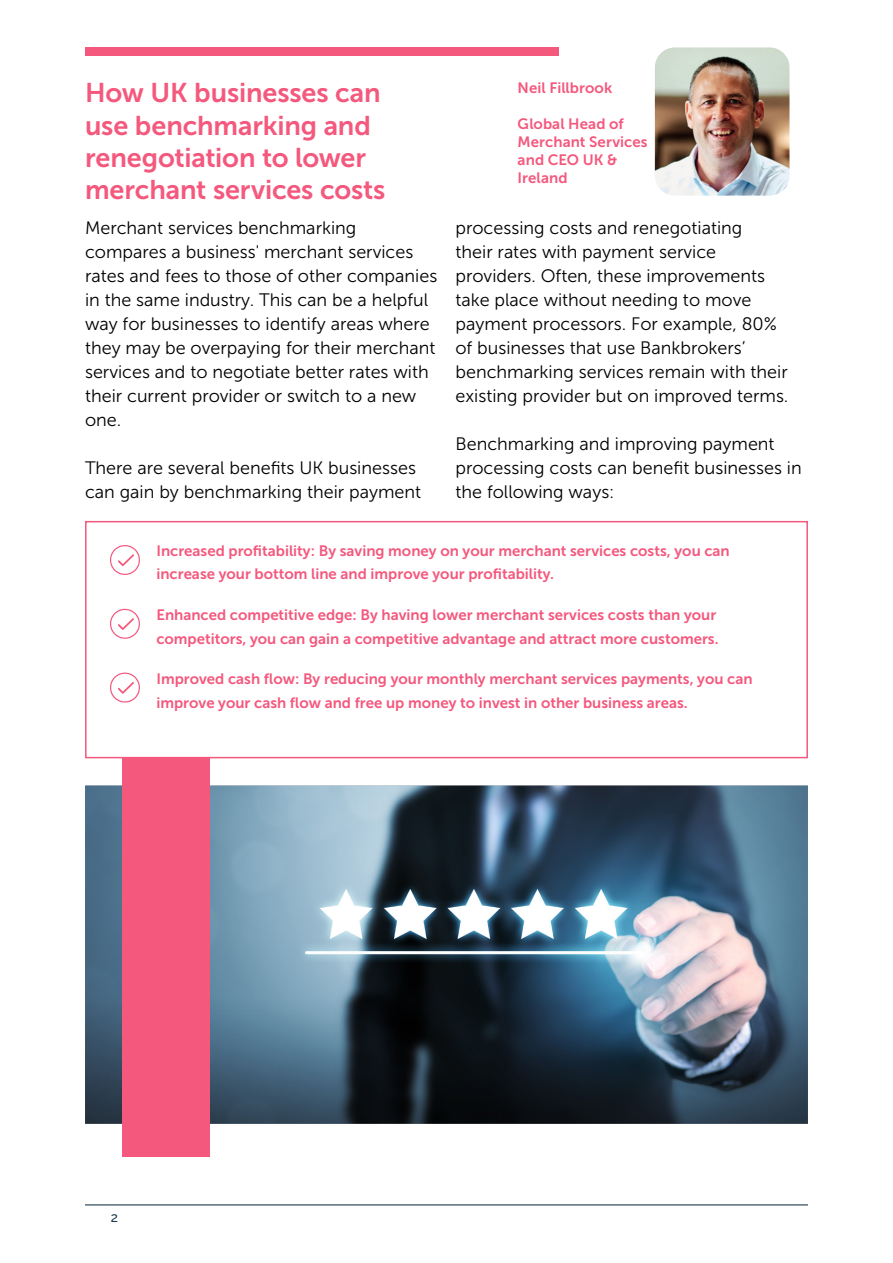
<style>
.page{position:relative;width:893px;height:1263px;background:#fff}
.page>*{position:absolute;margin:0;border:0;box-sizing:border-box;transform-origin:0 0}
.t1{font:27px/32.4px "Museo Sans 700";letter-spacing:-.005em;color:#f4587d}
.t2{font:18px/24px "Museo Sans 300";color:#000}
.t3{font:15px/18px "Museo Sans 700";color:#f4587d}
.t4{font:500 13.5px "Raleway";color:#203b4c}
</style>
<div class="page">
<hr style="left:85px;top:1204px;width:723px;height:1px;background:#203b4c">
<div style="left:85px;top:47px;width:312px;height:9px;background:#f4587d"></div>
<div style="left:397px;top:47px;width:161px;height:9px;background:#f4587d"></div>
<img style="left:85px;top:785px;width:723px;height:339px">
<div style="left:122px;top:758px;width:88px;height:399px;background:#f4587d"></div>
<svg style="left:110px;top:545px;width:30px;height:30px"></svg>
<svg style="left:110px;top:609px;width:30px;height:30px"></svg>
<svg style="left:110px;top:673px;width:30px;height:29px"></svg>
<div style="left:85px;top:521px;width:723px;height:237px;border:2px solid #f4587d"></div>
<img style="left:655px;top:47px;width:134px;height:149px">
<h1 class="t1" style="left:85px;top:77px;width:302px">How UK businesses can use benchmarking and renegotiation to lower merchant services costs</h1>
<p class="t2" style="left:85px;top:216px;width:354px">Merchant services benchmarking compares a business' merchant services rates and fees to those of other companies in the same industry. This can be a helpful way for businesses to identify areas where they may be overpaying for their merchant services and to negotiate better rates with their current provider or switch to a new one.</p>
<p class="t2" style="left:85px;top:456px;width:338px">There are several benefits UK businesses can gain by benchmarking their payment</p>
<p class="t3" style="left:518px;top:79px;width:96px">Neil Fillbrook</p>
<p class="t3" style="left:518px;top:115px;width:131px">Global Head of<br>Merchant Services and CEO UK &amp;<br>Ireland</p>
<p class="t2" style="left:455px;top:216px;width:334px">processing costs and renegotiating<br>their rates with payment service providers. Often, these improvements take place without needing to move payment processors. For example, 80% of businesses that use Bankbrokers’ benchmarking services remain with their existing provider but on improved terms.</p>
<p class="t2" style="left:455px;top:432px;width:348px">Benchmarking and improving payment processing costs can benefit businesses in the following ways:</p>
<p class="t3" style="left:156px;top:540px;width:575px;line-height:22.5px">Increased profitability: By saving money on your merchant services costs, you can increase your bottom line and improve your profitability.</p>
<p class="t3" style="left:156px;top:603px;width:564px;line-height:24px">Enhanced competitive edge: By having lower merchant services costs than your competitors, you can gain a competitive advantage and attract more customers.</p>
<p class="t3" style="left:156px;top:667px;width:598px;line-height:24px">Improved cash flow: By reducing your monthly merchant services payments, you can improve your cash flow and free up money to invest in other business areas.</p>
<p class="t4" style="left:111px;top:1209px;width:9px">2</p>
</div>
